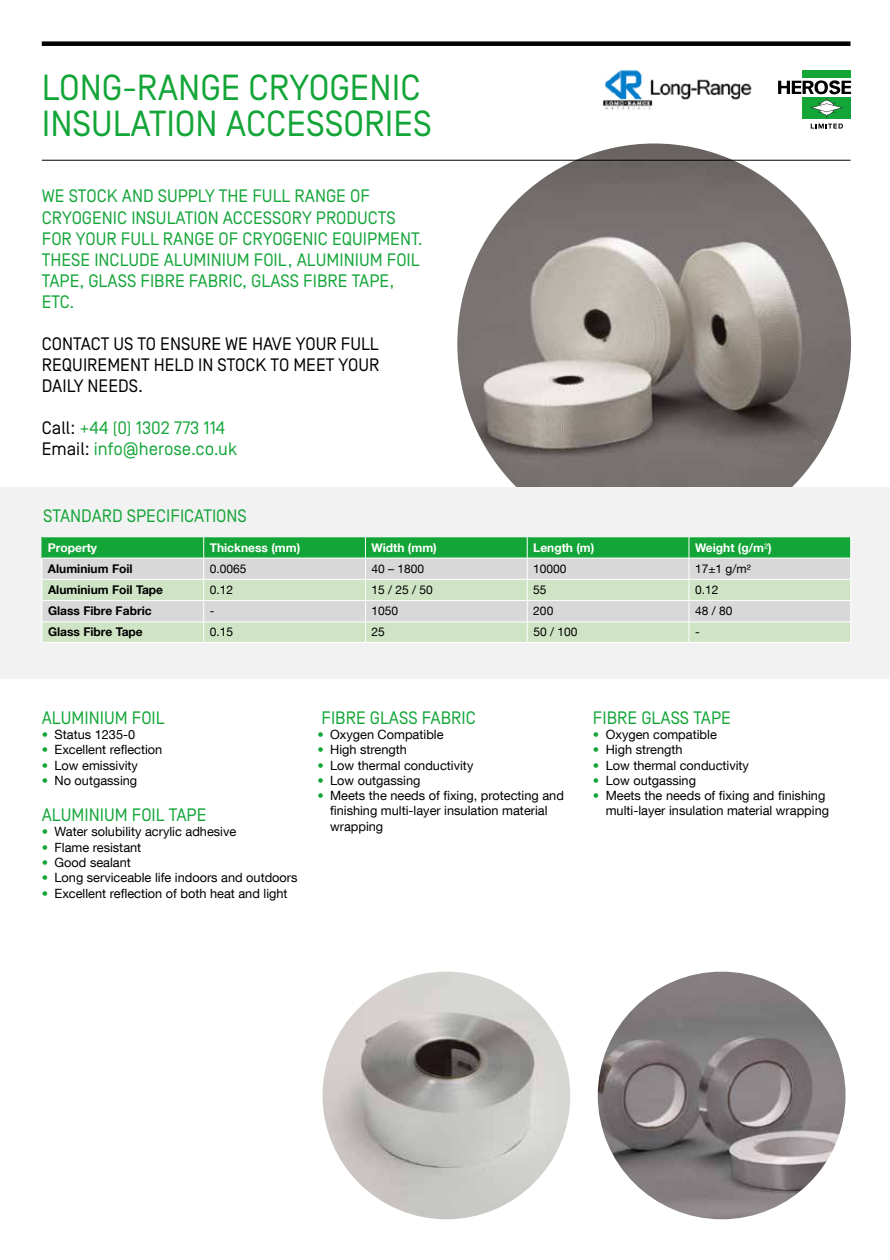
<style>
.page{position:relative;width:890px;height:1260px;background:#fff}
.page>*{position:absolute;margin:0;border:0;box-sizing:border-box;transform-origin:0 0}
.t1{font:36.15px/36.2px "Simplon BP Regular";color:#13a538}
.t2{font:18px/21px "Simplon BP Regular";color:#13a538}
.t3{font:18px/21px "Simplon BP Regular";color:#000;text-align:justify}
.t4{font:12.75px/15.3px "Helvetica Neue LT Com";color:#000}
.t5{font:12px "Helvetica Neue LT Com";color:#000}
.t6{font:700 12px "Helvetica Neue LT Com";color:#000}
.t7{font:700 12px "Helvetica Neue LT Com";color:#fff}
.s1{color:#000}
.s2{font-weight:400}
.s3{color:#13a538}
</style>
<div class="page">
<img style="left:457px;top:143px;width:393px;height:344px">
<div style="left:0;top:487px;width:889px;height:192px;background:#f3f2f2"></div>
<hr style="left:42px;top:160px;width:808px;height:1px;background:#000">
<div style="left:42px;top:41px;width:808px;height:5px;background:#000"></div>
<hr style="left:42px;top:642px;width:161px;height:1px;background:#fff">
<hr style="left:203px;top:642px;width:162px;height:1px;background:#fff">
<hr style="left:365px;top:642px;width:162px;height:1px;background:#fff">
<hr style="left:527px;top:642px;width:161px;height:1px;background:#fff">
<hr style="left:688px;top:642px;width:162px;height:1px;background:#fff">
<svg style="left:42px;top:536px;width:809px;height:106px;background:#b1d4b4"></svg>
<img style="left:322px;top:971px;width:248px;height:248px;border-radius:124px">
<img style="left:597px;top:971px;width:248px;height:248px;border-radius:124px">
<div style="left:802px;top:70px;width:48px;height:7px;background:#13a538"></div>
<svg style="left:778px;top:80px;width:72px;height:38px"></svg>
<svg style="left:810px;top:124px;width:32px;height:4px"></svg>
<img style="left:603px;top:70px;width:149px;height:40px">
<h1 class="t1" style="left:42px;top:70px;width:391px">LONG-RANGE CRYOGENIC<br>INSULATION ACCESSORIES</h1>
<h2 class="t2" style="left:42px;top:186px;width:382px">WE STOCK AND SUPPLY THE FULL RANGE OF CRYOGENIC INSULATION ACCESSORY PRODUCTS FOR YOUR FULL RANGE OF CRYOGENIC EQUIPMENT.<br>THESE INCLUDE ALUMINIUM FOIL, ALUMINIUM FOIL TAPE, GLASS FIBRE FABRIC, GLASS FIBRE TAPE, ETC.</h2>
<h2 class="t3" style="left:42px;top:333px;width:339px">CONTACT US TO ENSURE WE HAVE YOUR FULL REQUIREMENT HELD IN STOCK TO MEET YOUR DAILY NEEDS.</h2>
<h2 class="t2" style="left:42px;top:417px;width:197px"><span class="s1">Call:</span> +44 (0) 1302 773 114<br><span class="s1">Email:</span> info@herose.co.uk</h2>
<h2 class="t2" style="left:43px;top:505px;width:205px">STANDARD SPECIFICATIONS</h2>
<p class="t7" style="left:48px;top:540px;width:51px">Property</p>
<p class="t7" style="left:209px;top:540px;width:92px">Thickness (mm)</p>
<p class="t7" style="left:371px;top:540px;width:67px">Width (mm)</p>
<p class="t7" style="left:533px;top:540px;width:63px">Length (m)</p>
<p class="t7" style="left:694px;top:540px;width:78px">Weight (g/m<span class="s2">²</span>)</p>
<p class="t6" style="left:48px;top:560px;width:86px">Aluminium Foil</p>
<p class="t5" style="left:210px;top:561px;width:38px">0.0065</p>
<p class="t5" style="left:371px;top:561px;width:54px">40 – 1800</p>
<p class="t5" style="left:533px;top:561px;width:35px">10000</p>
<p class="t5" style="left:694px;top:561px;width:57px">17±1 g/m²</p>
<p class="t6" style="left:48px;top:582px;width:117px">Aluminium Foil Tape</p>
<p class="t5" style="left:210px;top:582px;width:25px">0.12</p>
<p class="t5" style="left:371px;top:582px;width:63px">15 / 25 / 50</p>
<p class="t5" style="left:533px;top:582px;width:15px">55</p>
<p class="t5" style="left:694px;top:582px;width:25px">0.12</p>
<p class="t6" style="left:48px;top:603px;width:105px">Glass Fibre Fabric</p>
<p class="t5" style="left:210px;top:603px;width:6px">-</p>
<p class="t5" style="left:371px;top:603px;width:28px">1050</p>
<p class="t5" style="left:533px;top:603px;width:22px">200</p>
<p class="t5" style="left:694px;top:603px;width:39px">48 / 80</p>
<p class="t6" style="left:48px;top:624px;width:96px">Glass Fibre Tape</p>
<p class="t5" style="left:210px;top:624px;width:25px">0.15</p>
<p class="t5" style="left:371px;top:624px;width:15px">25</p>
<p class="t5" style="left:533px;top:624px;width:46px">50 / 100</p>
<p class="t5" style="left:694px;top:624px;width:6px">-</p>
<h2 class="t2" style="left:42px;top:706px;width:124px">ALUMINIUM FOIL</h2>
<p class="t4" style="left:42px;top:726px;width:95px"><span class="s3">•</span> Status 1235-0</p>
<p class="t4" style="left:42px;top:741px;width:122px"><span class="s3">•</span> Excellent reflection</p>
<p class="t4" style="left:42px;top:757px;width:98px"><span class="s3">•</span> Low emissivity</p>
<p class="t4" style="left:42px;top:772px;width:97px"><span class="s3">•</span> No outgassing</p>
<h2 class="t2" style="left:42px;top:804px;width:166px">ALUMINIUM FOIL TAPE</h2>
<p class="t4" style="left:42px;top:823px;width:196px"><span class="s3">•</span> Water solubility acrylic adhesive</p>
<p class="t4" style="left:42px;top:839px;width:101px"><span class="s3">•</span> Flame resistant</p>
<p class="t4" style="left:42px;top:854px;width:91px"><span class="s3">•</span> Good sealant</p>
<p class="t4" style="left:42px;top:869px;width:257px"><span class="s3">•</span> Long serviceable life indoors and outdoors</p>
<p class="t4" style="left:42px;top:885px;width:247px"><span class="s3">•</span> Excellent reflection of both heat and light</p>
<h2 class="t2" style="left:321px;top:706px;width:156px">FIBRE GLASS FABRIC</h2>
<p class="t4" style="left:317px;top:726px;width:128px"><span class="s3">•</span> Oxygen Compatible</p>
<p class="t4" style="left:317px;top:741px;width:91px"><span class="s3">•</span> High strength</p>
<p class="t4" style="left:317px;top:757px;width:157px"><span class="s3">•</span> Low thermal conductivity</p>
<p class="t4" style="left:317px;top:772px;width:104px"><span class="s3">•</span> Low outgassing</p>
<p class="t4" style="left:330px;top:787px;width:235px;text-indent:-13px"><span class="s3">•</span> Meets the needs of fixing, protecting and finishing multi-layer insulation material wrapping</p>
<h2 class="t2" style="left:592px;top:706px;width:139px">FIBRE GLASS TAPE</h2>
<p class="t4" style="left:592px;top:726px;width:125px"><span class="s3">•</span> Oxygen compatible</p>
<p class="t4" style="left:592px;top:741px;width:91px"><span class="s3">•</span> High strength</p>
<p class="t4" style="left:592px;top:757px;width:157px"><span class="s3">•</span> Low thermal conductivity</p>
<p class="t4" style="left:592px;top:772px;width:104px"><span class="s3">•</span> Low outgassing</p>
<p class="t4" style="left:592px;top:787px;width:237px;text-align:right"><span class="s3">•</span> Meets the needs of fixing and finishing multi-layer insulation material wrapping</p>
</div>
